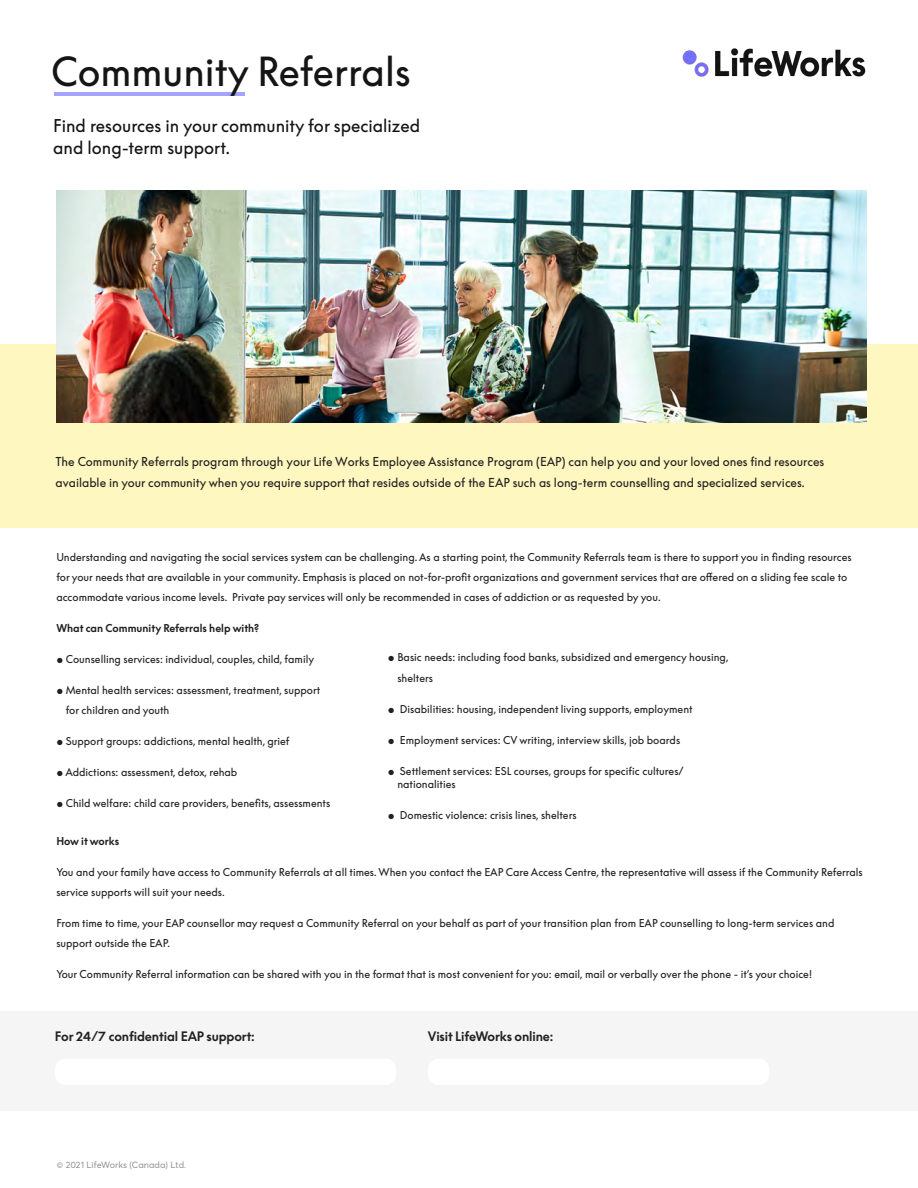
<style>
.page{position:relative;width:918px;height:1188px;background:#fff}
.page>*{position:absolute;margin:0;border:0;box-sizing:border-box;transform-origin:0 0}
.t1{font:39px "Supreme LL";color:#151515}
.t2{font:17.1px/22.5px "Supreme LL";color:#141414}
.t3{font:12.75px "Supreme LL Bold Flat";letter-spacing:-.01em;color:#212121}
.t4{font:12px/21.6px "Supreme LL";color:#212121}
.t5{font:10.5px/19.8px "Supreme LL";color:#212121}
.t6{font:10.5px "Supreme LL Bold Flat";color:#212121}
.t7{font:9px "Averta";color:#909090}
</style>
<div class="page">
<img style="left:682px;top:48px;width:184px;height:29px">
<hr style="left:54px;top:92px;width:191px;height:4px;background:#a4a4ff">
<div style="left:0;top:344px;width:918px;height:184px;background:#fff7bf"></div>
<img style="left:56px;top:191px;width:810px;height:232px">
<h1 class="t1" style="left:51px;top:50px;width:361px">Community Referrals</h1>
<h2 class="t2" style="left:53px;top:114px;width:368px">Find resources in your community for specialized and long-term support.</h2>
<p class="t4" style="left:55px;top:451px;width:770px">The Community Referrals program through your Life Works Employee Assistance Program (EAP) can help you and your loved ones find resources available in your community when you require support that resides outside of the EAP such as long-term counselling and specialized services.</p>
<p class="t5" style="left:56px;top:548px;width:797px">Understanding and navigating the social services system can be challenging. As a starting point, the Community Referrals team is there to support you in finding resources for your needs that are available in your community. Emphasis is placed on not-for-profit organizations and government services that are offered on a sliding fee scale to accommodate various income levels. Private pay services will only be recommended in cases of addiction or as requested by you.</p>
<p class="t6" style="left:56px;top:622px;width:204px">What can Community Referrals help with?</p>
<p class="t5" style="left:56px;top:649px;width:259px">• Counselling services: individual, couples, child, family</p>
<p class="t5" style="left:66px;top:680px;width:256px;text-indent:-9px">• Mental health services: assessment, treatment, support for children and youth</p>
<p class="t5" style="left:56px;top:731px;width:235px">• Support groups: addictions, mental health, grief</p>
<p class="t5" style="left:56px;top:762px;width:183px">• Addictions: assessment, detox, rehab</p>
<p class="t5" style="left:56px;top:793px;width:275px">• Child welfare: child care providers, benefits, assessments</p>
<p class="t6" style="left:56px;top:835px;width:64px">How it works</p>
<p class="t5" style="left:56px;top:863px;width:808px">You and your family have access to Community Referrals at all times. When you contact the EAP Care Access Centre, the representative will assess if the Community Referrals service supports will suit your needs.</p>
<p class="t5" style="left:56px;top:914px;width:780px">From time to time, your EAP counsellor may request a Community Referral on your behalf as part of your transition plan from EAP counselling to long-term services and support outside the EAP.</p>
<p class="t5" style="left:56px;top:965px;width:757px">Your Community Referral information can be shared with you in the format that is most convenient for you: email, mail or verbally over the phone - it’s your choice!</p>
<p class="t5" style="left:397px;top:647px;width:333px;line-height:20.5px;text-indent:-9px">• Basic needs: including food banks, subsidized and emergency housing, shelters</p>
<p class="t5" style="left:388px;top:699px;width:306px">• Disabilities: housing, independent living supports, employment</p>
<p class="t5" style="left:388px;top:730px;width:294px">• Employment services: CV writing, interview skills, job boards</p>
<p class="t5" style="left:397px;top:765px;width:288px;line-height:12.8px;text-indent:-9px">• Settlement services: ESL courses, groups for specific cultures/ nationalities</p>
<p class="t5" style="left:388px;top:805px;width:190px">• Domestic violence: crisis lines, shelters</p>
<p class="t3" style="left:55px;top:1029px;width:202px">For 24/7 confidential EAP support:</p>
<p class="t3" style="left:428px;top:1029px;width:127px">Visit LifeWorks online:</p>
<p class="t7" style="left:57px;top:1159px;width:131px">© 2021 LifeWorks (Canada) Ltd.</p>
</div>
